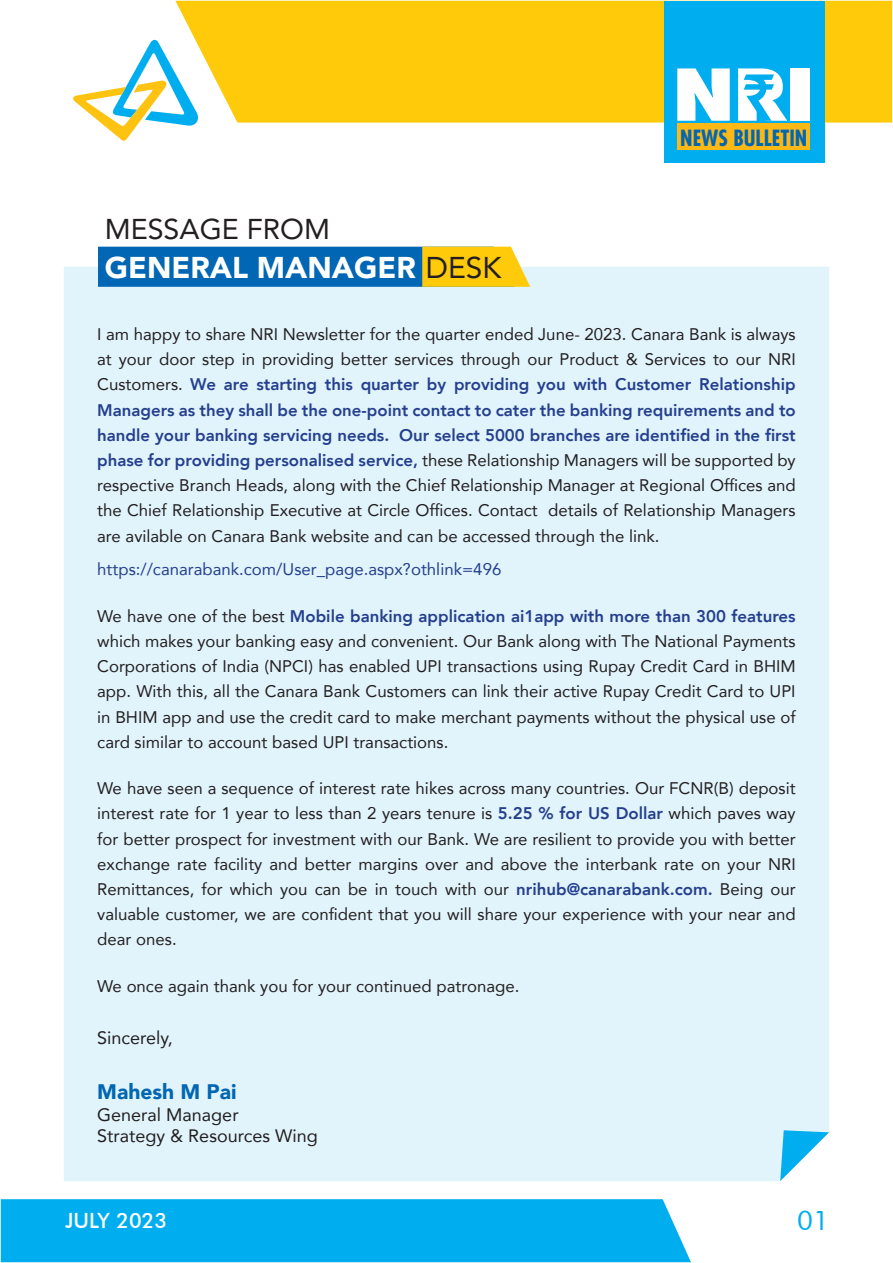
<style>
.page{position:relative;width:893px;height:1263px;background:#fff}
.page>*{position:absolute;margin:0;border:0;box-sizing:border-box;transform-origin:0 0}
.t1{font:800 69.3px "Futura Std";color:#fff}
.t2{font:900 30px "Avenir";color:#fff}
.t3{font:28.65px "Avenir";color:#231f20}
.t4{font:27px "Futura BT";color:#00aeef}
.t5{font:700 condensed 21.75px "Futura Std";color:#0166b3}
.t6{font:900 21px "Avenir";color:#0166b3}
.t7{font:500 21px "Futura BT";color:#fff}
.t8{font:18px "Avenir";color:#231f20}
.t9{font:16.8px/25.2px "Avenir";color:#231f20;text-align:justify}
.t10{font:16.8px "Avenir";color:#253f8e}
.s1{font-weight:400;color:#231f20}
.s2{font-weight:800;color:#253f8e}
</style>
<div class="page">
<div style="left:64px;top:267px;width:765px;height:914px;background:#e1f4fc"></div>
<svg style="left:98px;top:247px;width:432px;height:40px;background:#40808e"></svg>
<svg style="left:780px;top:1130px;width:49px;height:51px"></svg>
<div style="left:175px;top:1px;width:717px;height:122px;background:#feca0a"></div>
<svg style="left:73px;top:40px;width:125px;height:101px"></svg>
<div style="left:664px;top:1px;width:160px;height:161px;background:#00aeef"></div>
<svg style="left:748px;top:80px;width:24px;height:16px"></svg>
<div style="left:677px;top:123px;width:133px;height:27px;background:#fcb814"></div>
<div style="left:1px;top:1199px;width:690px;height:63px;background:#00aeef"></div>
<p class="t3" style="left:105px;top:206px;width:227px">MESSAGE FROM</p>
<p class="t2" style="left:105px;top:242px;width:398px">GENERAL MANAGER <span class="s1">DESK</span></p>
<p class="t1" style="left:673px;top:51px;width:142px">NRI</p>
<p class="t5" style="left:680px;top:124px;width:129px">NEWS BULLETIN</p>
<p class="t9" style="left:97px;top:321px;width:700px">I am happy to share NRI Newsletter for the quarter ended June- 2023. Canara Bank is always at your door step in providing better services through our Product &amp; Services to our NRI Customers. <span class="s2">We are starting this quarter by providing you with Customer Relationship Managers as they shall be the one-point contact to cater the banking requirements and to handle your banking servicing needs. Our select 5000 branches are identified in the first phase for providing personalised service,</span> these Relationship Managers will be supported by respective Branch Heads, along with the Chief Relationship Manager at Regional Offices and the Chief Relationship Executive at Circle Offices. Contact details of Relationship Managers are avilable on Canara Bank website and can be accessed through the link.</p>
<p class="t10" style="left:97px;top:556px;width:406px">https://canarabank.com/User_page.aspx?othlink=496</p>
<p class="t9" style="left:97px;top:603px;width:700px">We have one of the best <span class="s2">Mobile banking application ai1app with more than 300 features </span>which makes your banking easy and convenient. Our Bank along with The National Payments Corporations of India (NPCI) has enabled UPI transactions using Rupay Credit Card in BHIM app. With this, all the Canara Bank Customers can link their active Rupay Credit Card to UPI in BHIM app and use the credit card to make merchant payments without the physical use of card similar to account based UPI transactions.</p>
<p class="t9" style="left:97px;top:775px;width:700px">We have seen a sequence of interest rate hikes across many countries. Our FCNR(B) deposit interest rate for 1 year to less than 2 years tenure is <span class="s2">5.25 % for US Dollar</span> which paves way for better prospect for investment with our Bank. We are resilient to provide you with better exchange rate facility and better margins over and above the interbank rate on your NRI Remittances, for which you can be in touch with our <span class="s2">nrihub@canarabank.com.</span> Being our valuable customer, we are confident that you will share your experience with your near and dear ones.</p>
<p class="t9" style="left:97px;top:973px;width:424px">We once again thank you for your continued patronage.</p>
<p class="t8" style="left:97px;top:1023px;width:77px">Sincerely,</p>
<p class="t6" style="left:97px;top:1074px;width:141px">Mahesh M Pai</p>
<p class="t8" style="left:97px;top:1100px;width:143px">General Manager</p>
<p class="t8" style="left:97px;top:1121px;width:222px">Strategy &amp; Resources Wing</p>
<p class="t7" style="left:65px;top:1207px;width:103px">JULY 2023</p>
<p class="t4" style="left:797px;top:1204px;width:33px">01</p>
</div>
